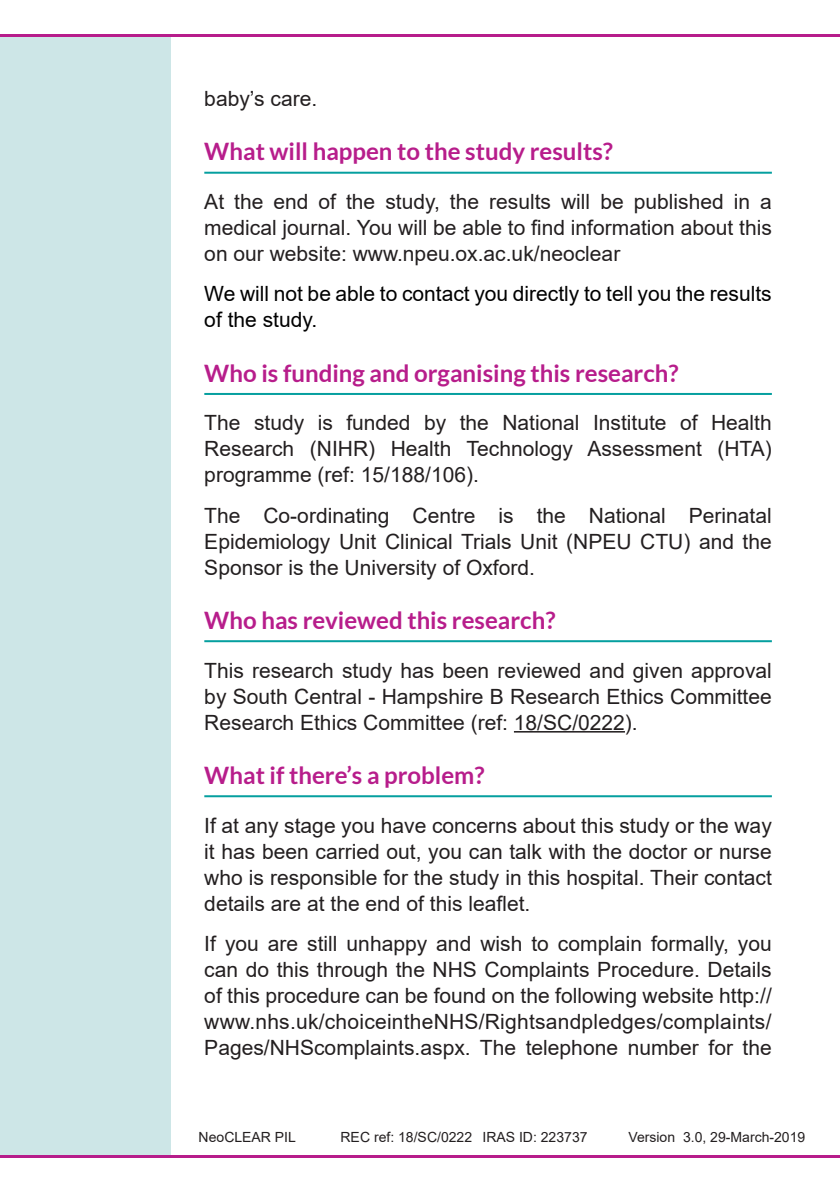
<style>
.page{position:relative;width:840px;height:1191px;background:#fff}
.page>*{position:absolute;margin:0;border:0;box-sizing:border-box;transform-origin:0 0}
.t1{font:700 24px "Lato";color:#b71d8b}
.t2{font:21px/26px "Arial";color:#231f20;text-align:justify}
.t3{font:21px/26px "Arial";color:#000}
.t4{font:14px "Arial";color:#231f20}
</style>
<div class="page">
<div style="left:0;top:34px;width:170px;height:1123px;background:#cde6e7"></div>
<hr style="left:0;top:34px;width:839px;height:3px;background:#b71d8b">
<hr style="left:0;top:1155px;width:839px;height:3px;background:#b71d8b">
<hr style="left:204px;top:172px;width:567px;height:2px;background:#059f9f">
<hr style="left:204px;top:393px;width:567px;height:2px;background:#059f9f">
<hr style="left:204px;top:640px;width:567px;height:2px;background:#059f9f">
<hr style="left:513px;top:731px;width:111px;height:1px;background:#231f20">
<hr style="left:204px;top:795px;width:567px;height:2px;background:#059f9f">
<p class="t2" style="left:204px;top:85px;width:114px">baby’s care.</p>
<p class="t1" style="left:204px;top:138px;width:410px">What will happen to the study results?</p>
<p class="t2" style="left:204px;top:188px;width:568px">At the end of the study, the results will be published in a medical journal. You will be able to find information about this on our website: www.npeu.ox.ac.uk/neoclear</p>
<p class="t3" style="left:204px;top:281px;width:568px">We will not be able to contact you directly to tell you the results of the study.</p>
<p class="t1" style="left:204px;top:359px;width:475px">Who is funding and organising this research?</p>
<p class="t2" style="left:204px;top:410px;width:568px">The study is funded by the National Institute of Health Research (NIHR) Health Technology Assessment (HTA) programme (ref: 15/188/106).</p>
<p class="t2" style="left:204px;top:502px;width:568px">The Co-ordinating Centre is the National Perinatal Epidemiology Unit Clinical Trials Unit (NPEU CTU) and the Sponsor is the University of Oxford.</p>
<p class="t1" style="left:204px;top:606px;width:352px">Who has reviewed this research?</p>
<p class="t2" style="left:204px;top:657px;width:568px">This research study has been reviewed and given approval by South Central - Hampshire B Research Ethics Committee Research Ethics Committee (ref: 18/SC/0222).</p>
<p class="t1" style="left:204px;top:761px;width:282px">What if there’s a problem?</p>
<p class="t2" style="left:204px;top:812px;width:568px">If at any stage you have concerns about this study or the way it has been carried out, you can talk with the doctor or nurse who is responsible for the study in this hospital. Their contact details are at the end of this leaflet.</p>
<p class="t2" style="left:204px;top:930px;width:568px">If you are still unhappy and wish to complain formally, you can do this through the NHS Complaints Procedure. Details of this procedure can be found on the following website http:// www.nhs.uk/choiceintheNHS/Rightsandpledges/complaints/ Pages/NHScomplaints.aspx. The telephone number for the</p>
<p class="t4" style="left:198px;top:1127px;width:99px">NeoCLEAR PIL</p>
<p class="t4" style="left:340px;top:1127px;width:248px">REC ref: 18/SC/0222 IRAS ID: 223737</p>
<p class="t4" style="left:628px;top:1127px;width:178px">Version 3.0, 29-March-2019</p>
</div>
